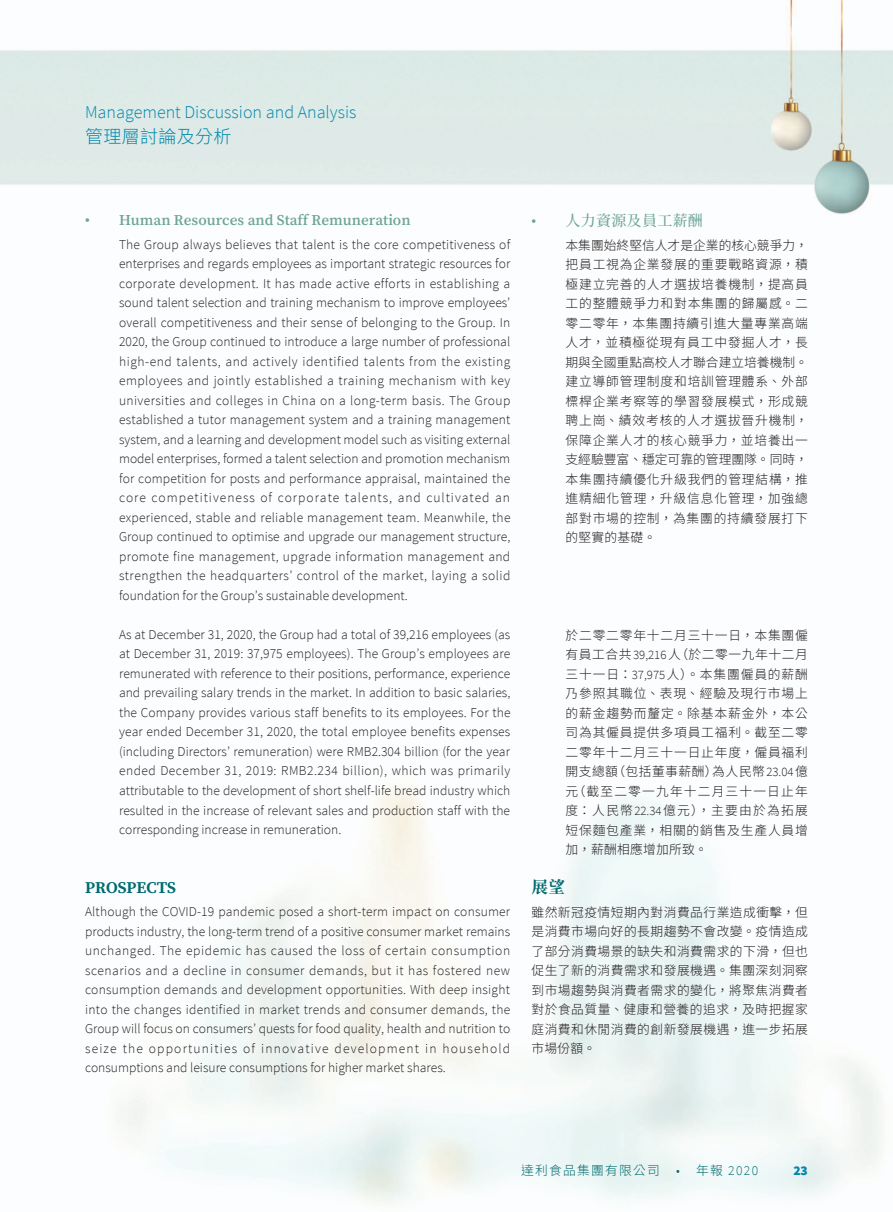
<style>
.page{position:relative;width:893px;height:1212px;background:#fff}
.page>*{position:absolute;margin:0;border:0;box-sizing:border-box;transform-origin:0 0}
.t1{font:300 18px "Source Sans Pro";color:#0087ab}
.t2{font:300 18px "Noto Sans CJ Ktc";letter-spacing:.02em;color:#0087ab}
._01_H1_E{font:700 16.5px "Source Serif Pro";color:#006b70}
._001_H1_C{font:700 16.5px "Noto Serif CJ Ktc";color:#006b70}
._02_H2_E{font:600 15px "Source Serif Pro";color:#6da597}
._002_H2_C{font:500 15px "Noto Serif CJ Ktc";letter-spacing:.02em;color:#6da597}
._00_txt_E{font:300 13.5px/19.5px "Source Sans Pro";color:#231f20;text-align:justify}
.t3{font:900 13.5px "Source Sans Pro";color:#0087ab}
._000_txt_C{font:300 12.75px/19.5px "Noto Sans CJ Ktc";letter-spacing:.065em;color:#231f20;text-align:justify}
.t4{font:300 12.75px "Noto Sans CJ Ktc";letter-spacing:.1em;color:#006b70}
.s1{font-family:"Source Serif Pro";font-weight:600}
.s2{font-family:"Source Sans Pro"}
.s3{font-family:"Source Sans Pro";font-size:13.5px}
</style>
<div class="page">
<img style="left:0;top:0;width:893px;height:1204px">
<h1 class="t1" style="left:85px;top:101px;width:273px">Management Discussion and Analysis</h1>
<h1 class="t2" style="left:85px;top:127px;width:148px">管理層討論及分析</h1>
<p class="_02_H2_E" style="left:85px;top:211px;width:327px">• Human Resources and Staff Remuneration</p>
<p class="_00_txt_E" style="left:119px;top:235px;width:393px">The Group always believes that talent is the core competitiveness of enterprises and regards employees as important strategic resources for corporate development. It has made active efforts in establishing a sound talent selection and training mechanism to improve employees’ overall competitiveness and their sense of belonging to the Group. In 2020, the Group continued to introduce a large number of professional high-end talents, and actively identified talents from the existing employees and jointly established a training mechanism with key universities and colleges in China on a long-term basis. The Group established a tutor management system and a training management system, and a learning and development model such as visiting external model enterprises, formed a talent selection and promotion mechanism for competition for posts and performance appraisal, maintained the core competitiveness of corporate talents, and cultivated an experienced, stable and reliable management team. Meanwhile, the Group continued to optimise and upgrade our management structure, promote fine management, upgrade information management and strengthen the headquarters’ control of the market, laying a solid foundation for the Group’s sustainable development.</p>
<p class="_00_txt_E" style="left:119px;top:625px;width:393px">As at December 31, 2020, the Group had a total of 39,216 employees (as at December 31, 2019: 37,975 employees). The Group’s employees are remunerated with reference to their positions, performance, experience and prevailing salary trends in the market. In addition to basic salaries, the Company provides various staff benefits to its employees. For the year ended December 31, 2020, the total employee benefits expenses (including Directors’ remuneration) were RMB2.304 billion (for the year ended December 31, 2019: RMB2.234 billion), which was primarily attributable to the development of short shelf-life bread industry which resulted in the increase of relevant sales and production staff with the corresponding increase in remuneration.</p>
<p class="_01_H1_E" style="left:85px;top:877px;width:93px">PROSPECTS</p>
<p class="_00_txt_E" style="left:85px;top:902px;width:427px">Although the COVID-19 pandemic posed a short-term impact on consumer products industry, the long-term trend of a positive consumer market remains unchanged. The epidemic has caused the loss of certain consumption scenarios and a decline in consumer demands, but it has fostered new consumption demands and development opportunities. With deep insight into the changes identified in market trends and consumer demands, the Group will focus on consumers’ quests for food quality, health and nutrition to seize the opportunities of innovative development in household consumptions and leisure consumptions for higher market shares.</p>
<p class="_002_H2_C" style="left:531px;top:212px;width:173px"><span class="s1">•</span> 人力資源及員工薪酬</p>
<p class="_000_txt_C" style="left:566px;top:235px;width:244px">本集團始終堅信人才是企業的核心競爭力，把員工視為企業發展的重要戰略資源，積極建立完善的人才選拔培養機制，提高員工的整體競爭力和對本集團的歸屬感。二零二零年，本集團持續引進大量專業高端人才，並積極從現有員工中發掘人才，長期與全國重點高校人才聯合建立培養機制。建立導師管理制度和培訓管理體系、外部標桿企業考察等的學習發展模式，形成競聘上崗、績效考核的人才選拔晉升機制，保障企業人才的核心競爭力，並培養出一支經驗豐富、穩定可靠的管理團隊。同時，本集團持續優化升級我們的管理結構，推進精細化管理，升級信息化管理，加強總部對市場的控制，為集團的持續發展打下的堅實的基礎。</p>
<p class="_000_txt_C" style="left:566px;top:625px;width:244px">於二零二零年十二月三十一日，本集團僱有員工合共<span class="s2">39,216</span>人（於二零一九年十二月三十一日：<span class="s2">37,975</span>人）。本集團僱員的薪酬乃參照其職位、表現、經驗及現行市場上的薪金趨勢而釐定。除基本薪金外，本公司為其僱員提供多項員工福利。截至二零二零年十二月三十一日止年度，僱員福利開支總額（包括董事薪酬）為人民幣<span class="s2">23.04</span>億元（截至二零一九年十二月三十一日止年度：人民幣<span class="s2">22.34</span>億元），主要由於為拓展短保麵包產業，相關的銷售及生產人員增加，薪酬相應增加所致。</p>
<p class="_001_H1_C" style="left:531px;top:878px;width:35px">展望</p>
<p class="_000_txt_C" style="left:531px;top:903px;width:278px">雖然新冠疫情短期內對消費品行業造成衝擊，但是消費市場向好的長期趨勢不會改變。疫情造成了部分消費場景的缺失和消費需求的下滑，但也促生了新的消費需求和發展機遇。集團深刻洞察到市場趨勢與消費者需求的變化，將聚焦消費者對於食品質量、健康和營養的追求，及時把握家庭消費和休閒消費的創新發展機遇，進一步拓展市場份額。</p>
<p class="t4" style="left:521px;top:1163px;width:239px">達利食品集團有限公司 <span class="s3">•</span> 年報 <span class="s3">2020</span></p>
<p class="t3" style="left:793px;top:1162px;width:16px">23</p>
</div>
